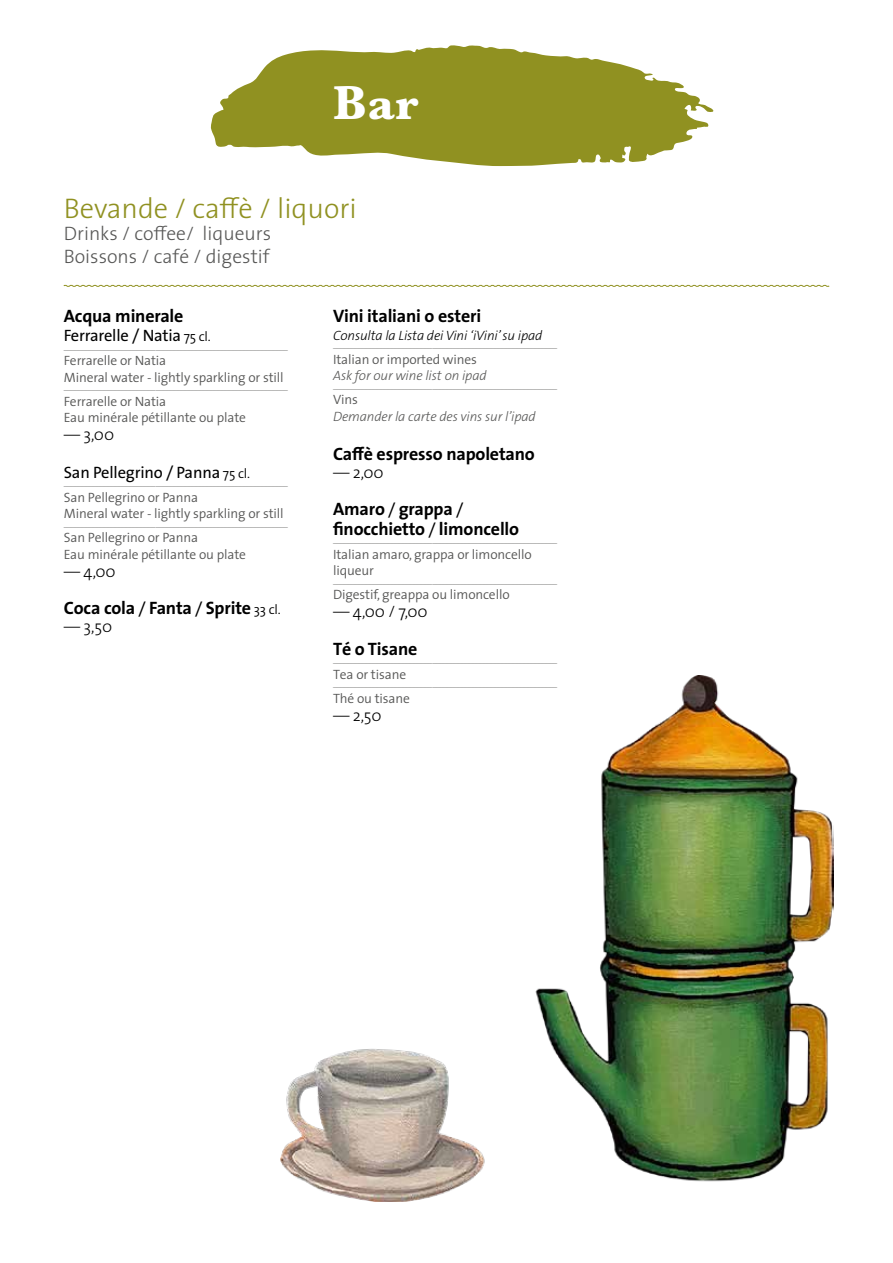
<style>
.page{position:relative;width:893px;height:1263px;background:#fff}
.page>*{position:absolute;margin:0;border:0;box-sizing:border-box;transform-origin:0 0}
.t1{font:700 49.5px "Baskerville";color:#fff}
.t2{font:300 28.5px "The Sans";color:#909121}
.t3{font:300 19.5px/22.5px "The Sans";color:#575756}
.t4{font:700 18px/19.5px "The Sans";letter-spacing:-.01em;color:#000}
.t5{font:16.5px "The Sans B5 Plain";letter-spacing:-.01em;color:#000}
.t6{font:300 16.5px "The Sans";letter-spacing:-.01em;color:#000}
.t7{font:300 13.5px/16.5px "The Sans";letter-spacing:-.01em;color:#575756}
.t8{font:italic 300 13.5px "The Sans B3";letter-spacing:-.01em;color:#575756}
.t9{font:italic 300 13.5px "The Sans B3";letter-spacing:-.01em;color:#000}
.t10{font:300 7.5px "The Sans";color:#575756}
.s1{font-family:"The Sans";font-weight:300;font-size:13.5px}
.s2{font-family:"The Sans B5 Plain";font-weight:400;font-size:16.5px}
.s3{font-weight:300;font-size:13.5px}
</style>
<div class="page">
<svg style="left:63px;top:285px;width:767px;height:2px;background:#c3c387"></svg>
<img style="left:281px;top:676px;width:553px;height:526px">
<svg style="left:210px;top:45px;width:504px;height:121px;fill:#909121"></svg>
<h1 class="t1" style="left:333px;top:74px;width:87px">Bar</h1>
<h2 class="t2" style="left:64px;top:185px;width:294px">Bevande / caffè / liquori</h2>
<h3 class="t3" style="left:64px;top:222px;width:209px">Drinks / coffee/ liqueurs<br>Boissons / café / digestif</h3>
<h3 class="t4" style="left:64px;top:305px;width:121px">Acqua minerale</h3>
<h3 class="t5" style="left:64px;top:327px;width:149px">Ferrarelle / Natia <span class="s1">75 cl.</span></h3>
<p class="t10" style="left:64px;top:340px;width:226px">_____________________________________________________________</p>
<h3 class="t7" style="left:64px;top:352px;width:221px">Ferrarelle or Natia<br>Mineral water - lightly sparkling or still</h3>
<p class="t10" style="left:64px;top:380px;width:226px">_____________________________________________________________</p>
<h3 class="t7" style="left:64px;top:392px;width:184px">Ferrarelle or Natia<br>Eau minérale pétillante ou plate</h3>
<h3 class="t6" style="left:64px;top:421px;width:52px">— 3,00</h3>
<h3 class="t5" style="left:64px;top:463px;width:188px">San Pellegrino / Panna <span class="s1">75 cl.</span></h3>
<p class="t10" style="left:64px;top:476px;width:226px">_____________________________________________________________</p>
<h3 class="t7" style="left:64px;top:488px;width:221px">San Pellegrino or Panna<br>Mineral water - lightly sparkling or still</h3>
<p class="t10" style="left:64px;top:517px;width:226px">_____________________________________________________________</p>
<h3 class="t7" style="left:64px;top:529px;width:184px">San Pellegrino or Panna<br>Eau minérale pétillante ou plate</h3>
<h3 class="t6" style="left:64px;top:557px;width:54px">— 4,00</h3>
<h3 class="t4" style="left:64px;top:598px;width:219px">Coca cola <span class="s2">/</span> Fanta <span class="s2">/</span> Sprite <span class="s3">33 cl.</span></h3>
<h3 class="t6" style="left:64px;top:613px;width:50px">— 3,50</h3>
<h3 class="t4" style="left:333px;top:305px;width:150px">Vini italiani o esteri</h3>
<h3 class="t9" style="left:333px;top:328px;width:211px">Consulta la Lista dei Vini ‘iVini’ su ipad</h3>
<p class="t10" style="left:333px;top:338px;width:226px">_____________________________________________________________</p>
<h3 class="t7" style="left:333px;top:350px;width:145px">Italian or imported wines</h3>
<h3 class="t8" style="left:333px;top:369px;width:155px">Ask for our wine list on ipad</h3>
<p class="t10" style="left:333px;top:379px;width:226px">_____________________________________________________________</p>
<h3 class="t7" style="left:333px;top:391px;width:26px">Vins</h3>
<h3 class="t8" style="left:333px;top:409px;width:204px">Demander la carte des vins sur l’ipad</h3>
<h3 class="t4" style="left:333px;top:443px;width:203px">Caffè espresso napoletano</h3>
<h3 class="t6" style="left:333px;top:458px;width:52px">— 2,00</h3>
<h3 class="t4" style="left:333px;top:499px;width:188px">Amaro <span class="s2">/</span> grappa <span class="s2">/ </span>finocchietto <span class="s2">/</span> limoncello</h3>
<p class="t10" style="left:333px;top:533px;width:226px">_____________________________________________________________</p>
<h3 class="t7" style="left:333px;top:545px;width:200px">Italian amaro, grappa or limoncello liqueur</h3>
<p class="t10" style="left:333px;top:574px;width:226px">_____________________________________________________________</p>
<h3 class="t7" style="left:333px;top:586px;width:178px">Digestif, greappa ou limoncello</h3>
<h3 class="t6" style="left:333px;top:598px;width:96px">— 4,00 / 7,00</h3>
<h3 class="t4" style="left:333px;top:638px;width:86px">Té o Tisane</h3>
<p class="t10" style="left:333px;top:653px;width:226px">_____________________________________________________________</p>
<h3 class="t7" style="left:333px;top:665px;width:75px">Tea or tisane</h3>
<p class="t10" style="left:333px;top:677px;width:226px">_____________________________________________________________</p>
<h3 class="t7" style="left:333px;top:689px;width:78px">Thé ou tisane</h3>
<h3 class="t6" style="left:333px;top:701px;width:50px">— 2,50</h3>
</div>
